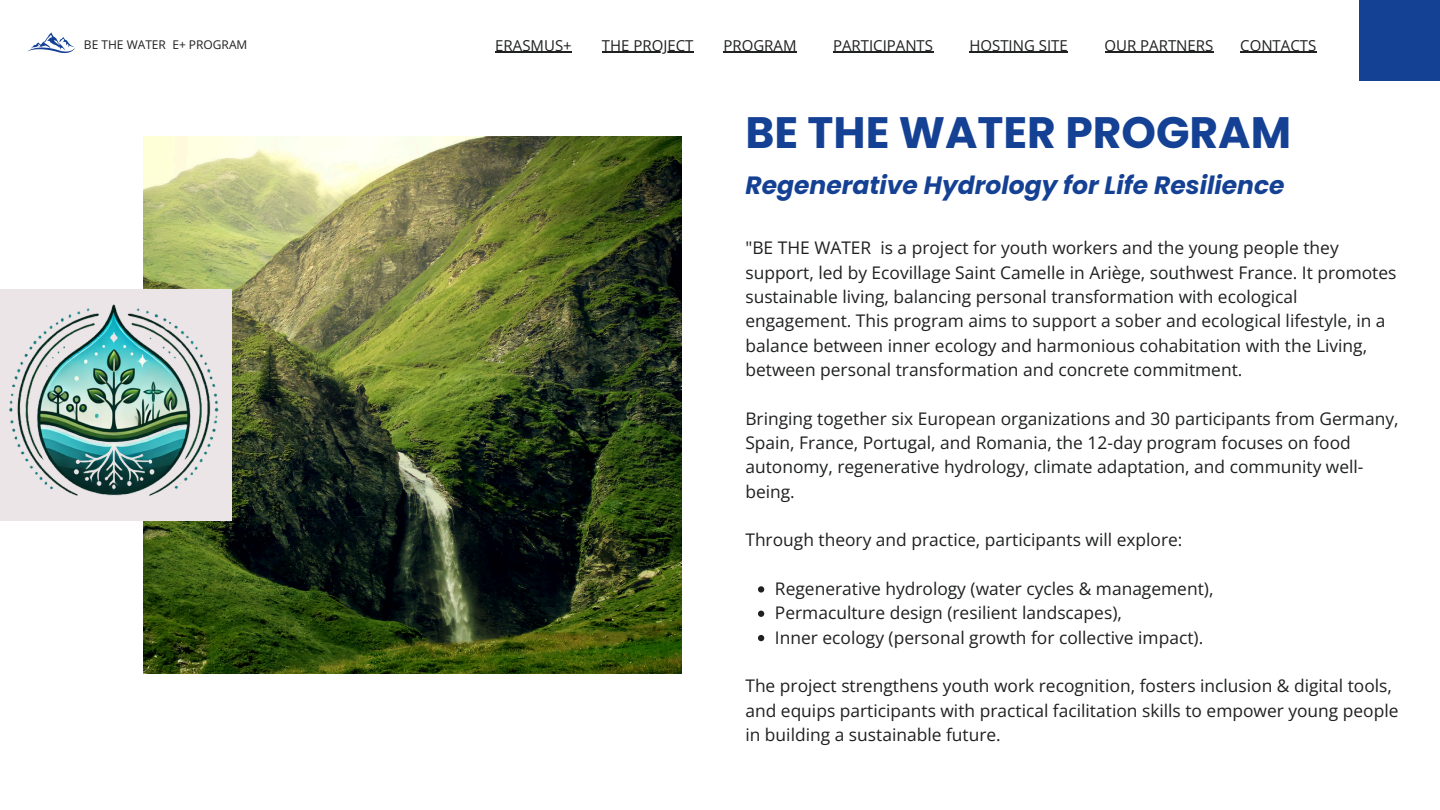
<style>
.page{position:relative;width:1440px;height:810px;background:#fff}
.page>*{position:absolute;margin:0;border:0;box-sizing:border-box;transform-origin:0 0}
.t1{font:700 44px "Poppins";color:#154194}
.t2{font:italic 700 25px "Poppins";color:#154194}
.t3{font:17.4px/24.3px "Open Sans";color:#1f2020}
.t4{font:15px "Open Sans";color:#1f2020}
.t5{font:12px "Open Sans";color:#1f2020}
</style>
<div class="page">
<img style="left:144px;top:136px;width:538px;height:538px">
<img style="left:0;top:278px;width:256px;height:254px">
<svg style="left:758px;top:586px;width:6px;height:7px"></svg>
<svg style="left:758px;top:611px;width:6px;height:6px"></svg>
<svg style="left:758px;top:635px;width:6px;height:6px"></svg>
<div style="left:1359px;top:0;width:81px;height:81px;background:#154194"></div>
<svg style="left:27px;top:32px;width:48px;height:21px"></svg>
<hr style="left:1240px;top:51px;width:76px;height:2px;background:#1f2020">
<hr style="left:969px;top:51px;width:99px;height:2px;background:#1f2020">
<hr style="left:602px;top:51px;width:91px;height:2px;background:#1f2020">
<hr style="left:495px;top:51px;width:77px;height:2px;background:#1f2020">
<hr style="left:1105px;top:51px;width:108px;height:2px;background:#1f2020">
<hr style="left:833px;top:51px;width:100px;height:2px;background:#1f2020">
<hr style="left:723px;top:51px;width:74px;height:2px;background:#1f2020">
<p class="t5" style="left:84px;top:36px;width:165px">BE THE WATER E+ PROGRAM</p>
<h3 class="t4" style="left:495px;top:35px;width:78px">ERASMUS+</h3>
<h2 class="t4" style="left:602px;top:35px;width:93px">THE PROJECT</h2>
<p class="t4" style="left:723px;top:35px;width:75px">PROGRAM</p>
<h3 class="t4" style="left:833px;top:35px;width:102px">PARTICIPANTS</h3>
<h1 class="t4" style="left:969px;top:35px;width:100px">HOSTING SITE</h1>
<h3 class="t4" style="left:1105px;top:35px;width:110px">OUR PARTNERS</h3>
<p class="t4" style="left:1240px;top:35px;width:78px">CONTACTS</p>
<p class="t1" style="left:745px;top:102px;width:547px">BE THE WATER PROGRAM</p>
<h4 class="t2" style="left:745px;top:168px;width:541px">Regenerative Hydrology for Life Resilience</h4>
<p class="t3" style="left:745px;top:235px;width:653px">"BE THE WATER is a project for youth workers and the young people they support, led by Ecovillage Saint Camelle in Ariège, southwest France. It promotes sustainable living, balancing personal transformation with ecological engagement. This program aims to support a sober and ecological lifestyle, in a balance between inner ecology and harmonious cohabitation with the Living, between personal transformation and concrete commitment.</p>
<h4 class="t3" style="left:745px;top:406px;width:655px">Bringing together six European organizations and 30 participants from Germany, Spain, France, Portugal, and Romania, the 12-day program focuses on food autonomy, regenerative hydrology, climate adaptation, and community well&shy;being.</h4>
<h4 class="t3" style="left:745px;top:527px;width:439px">Through theory and practice, participants will explore:</h4>
<h4 class="t3" style="left:775px;top:576px;width:440px">Regenerative hydrology (water cycles &amp; management),</h4>
<h4 class="t3" style="left:775px;top:600px;width:348px">Permaculture design (resilient landscapes),</h4>
<h4 class="t3" style="left:775px;top:625px;width:430px">Inner ecology (personal growth for collective impact).</h4>
<h4 class="t3" style="left:745px;top:673px;width:655px">The project strengthens youth work recognition, fosters inclusion &amp; digital tools, and equips participants with practical facilitation skills to empower young people in building a sustainable future.</h4>
</div>
